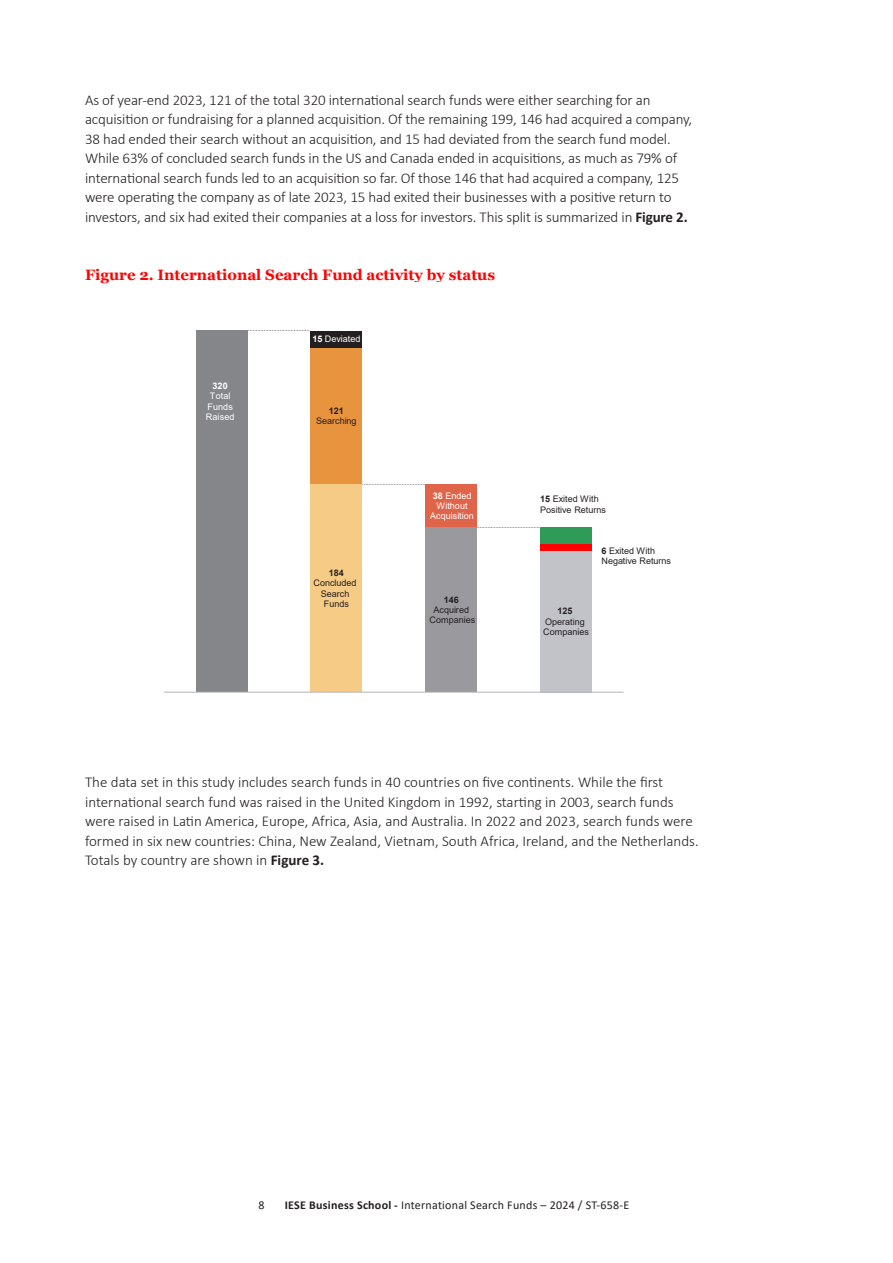
<style>
.page{position:relative;width:893px;height:1263px;background:#fff}
.page>*{position:absolute;margin:0;border:0;box-sizing:border-box;transform-origin:0 0}
.Body_text_1_column{font:300 15px/19.5px "Calibri";letter-spacing:-.01em;color:#231f20}
.Figure___Table_number{font:700 15px "Georgia";color:#f00}
.t1{font:12px "Calibri";letter-spacing:.02em;color:#231f20}
.t2{font:9px/10.5px "Arial";color:#231f20;text-align:center}
.t3{font:9px/10.5px "Arial";color:#fff;text-align:center}
.s1{font-weight:700}
</style>
<div class="page">
<div style="left:196px;top:330px;width:51px;height:362px;background:#848689"></div>
<div style="left:426px;top:527px;width:51px;height:165px;background:#9a999e"></div>
<div style="left:426px;top:484px;width:51px;height:43px;background:#df6449"></div>
<div style="left:541px;top:551px;width:51px;height:141px;background:#c2c3c9"></div>
<div style="left:541px;top:544px;width:51px;height:7px;background:#f00"></div>
<div style="left:541px;top:527px;width:51px;height:17px;background:#309a59"></div>
<div style="left:311px;top:484px;width:51px;height:208px;background:#f5cb85"></div>
<div style="left:311px;top:347px;width:51px;height:137px;background:#e8933e"></div>
<div style="left:311px;top:330px;width:51px;height:17px;background:#231f20"></div>
<hr style="left:164px;top:692px;width:459px;height:1px;background:#b2b3b7">
<svg style="left:362px;top:484px;width:64px;height:1px"></svg>
<svg style="left:477px;top:527px;width:64px;height:1px"></svg>
<svg style="left:247px;top:330px;width:63px;height:1px"></svg>
<p class="Body_text_1_column" style="left:85px;top:90px;width:608px">As of year-end 2023, 121 of the total 320 international search funds were either searching for an acquisition or fundraising for a planned acquisition. Of the remaining 199, 146 had acquired a company, 38 had ended their search without an acquisition, and 15 had deviated from the search fund model.<br>While 63% of concluded search funds in the US and Canada ended in acquisitions, as much as 79% of international search funds led to an acquisition so far. Of those 146 that had acquired a company, 125 were operating the company as of late 2023, 15 had exited their businesses with a positive return to investors, and six had exited their companies at a loss for investors. This split is summarized in <span class="s1">Figure 2.</span></p>
<p class="Figure___Table_number" style="left:85px;top:265px;width:412px">Figure 2. International Search Fund activity by status</p>
<p class="t3" style="left:206px;top:381px;width:30px"><span class="s1">320<br></span>Total<br>Funds<br>Raised</p>
<p class="t3" style="left:312px;top:334px;width:50px"><span class="s1">15</span> Deviated</p>
<p class="t2" style="left:316px;top:405px;width:42px"><span class="s1">121<br></span>Searching</p>
<p class="t2" style="left:313px;top:567px;width:45px"><span class="s1">184<br></span>Concluded<br>Search<br>Funds</p>
<p class="t3" style="left:430px;top:490px;width:45px"><span class="s1">38</span> Ended<br>Without<br>Acquisition</p>
<p class="t2" style="left:430px;top:594px;width:47px"><span class="s1">146<br></span>Acquired<br>Companies</p>
<p class="t2" style="left:540px;top:494px;width:67px;text-align:left"><span class="s1">15</span> Exited With<br>Positive Returns</p>
<p class="t2" style="left:601px;top:545px;width:71px;text-align:left"><span class="s1">6</span> Exited With<br>Negative Returns</p>
<p class="t2" style="left:543px;top:606px;width:47px"><span class="s1">125<br></span>Operating<br>Companies</p>
<p class="Body_text_1_column" style="left:85px;top:772px;width:615px">The data set in this study includes search funds in 40 countries on five continents. While the first international search fund was raised in the United Kingdom in 1992, starting in 2003, search funds were raised in Latin America, Europe, Africa, Asia, and Australia. In 2022 and 2023, search funds were formed in six new countries: China, New Zealand, Vietnam, South Africa, Ireland, and the Netherlands.<br>Totals by country are shown in <span class="s1">Figure 3.</span></p>
<p class="t1" style="left:259px;top:1196px;width:8px">8</p>
<p class="t1" style="left:285px;top:1197px;width:346px"><span class="s1">IESE Business School -</span> International Search Funds – 2024 / ST-658-E</p>
</div>
